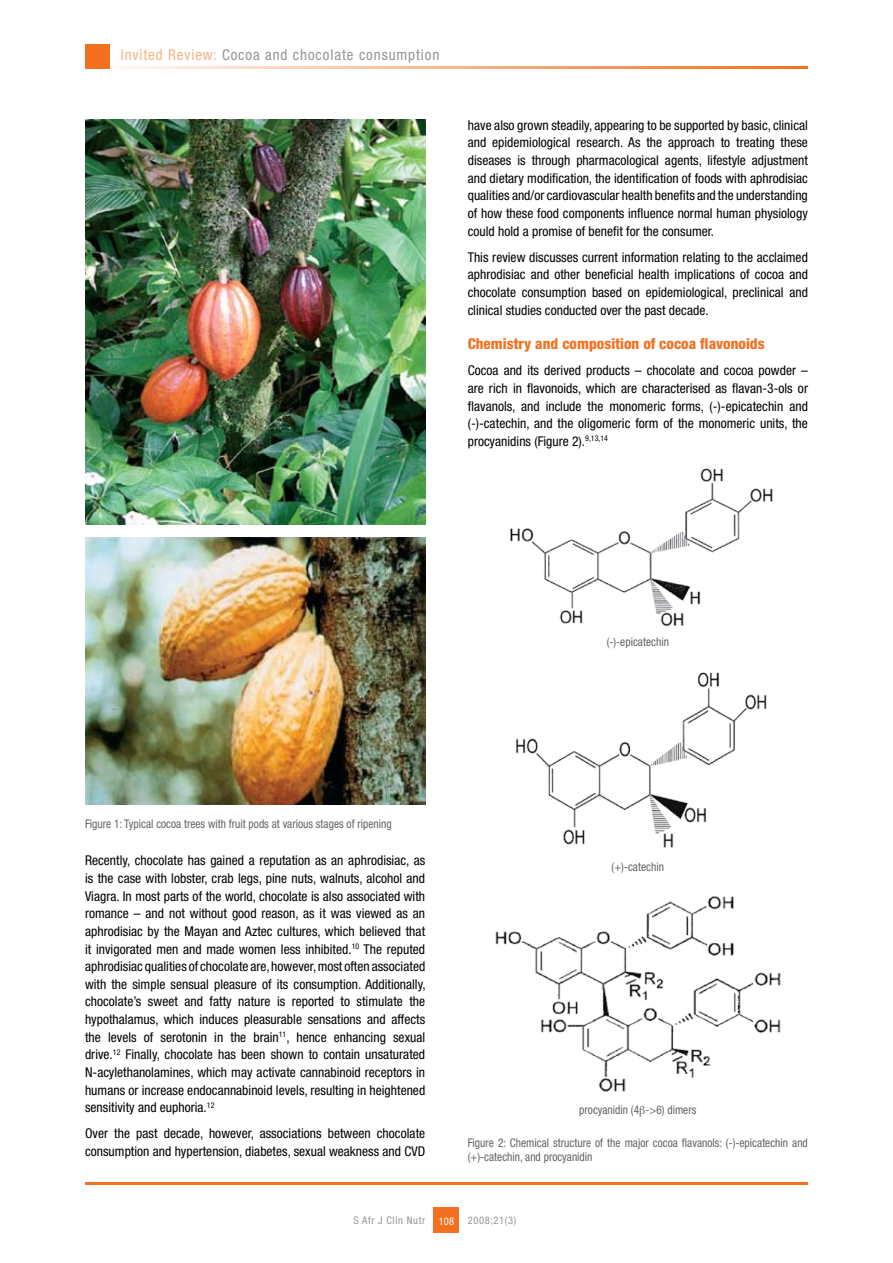
<style>
.page{position:relative;width:893px;height:1263px;background:#fff}
.page>*{position:absolute;margin:0;border:0;box-sizing:border-box;transform-origin:0 0}
.t1{font:condensed 15px "Helvetica Neue";letter-spacing:.06em;color:#939598}
.t2{font:800 condensed 15px "Helvetica Neue";color:#f37021}
.t3{font:condensed 13.5px/17.7px "Helvetica Neue";color:#000;text-align:justify}
.t4{font:condensed 12px/13.5px "Helvetica Neue";color:#636467;scale:.95 1}
.t5{font:condensed 10.5px "Helvetica Neue";letter-spacing:.06em;color:#939598}
.t6{font:condensed 10.5px "Helvetica Neue";color:#fff}
.s1{color:#fab383}
</style>
<div class="page">
<div style="left:434px;top:1208px;width:25px;height:25px;background:#f37021"></div>
<hr style="left:85px;top:1182px;width:723px;height:2px;background:#f37021">
<hr style="left:85px;top:66px;width:723px;height:2px;background:#f37021">
<div style="left:85px;top:44px;width:24px;height:24px;background:#f37021"></div>
<img style="left:85px;top:119px;width:340px;height:405px">
<img style="left:85px;top:537px;width:340px;height:267px">
<img style="left:510px;top:468px;width:263px;height:158px">
<img style="left:515px;top:672px;width:252px;height:176px">
<img style="left:495px;top:896px;width:286px;height:196px">
<p class="t1" style="left:121px;top:46px;width:320px"><span class="s1">Invited Review:</span> Cocoa and chocolate consumption</p>
<p class="t3" style="left:468px;top:116px;width:342px">have also grown steadily, appearing to be supported by basic, clinical and epidemiological research. As the approach to treating these diseases is through pharmacological agents, lifestyle adjustment and dietary modification, the identification of foods with aphrodisiac qualities and/or cardiovascular health benefits and the understanding of how these food components influence normal human physiology could hold a promise of benefit for the consumer.</p>
<p class="t3" style="left:468px;top:248px;width:342px">This review discusses current information relating to the acclaimed aphrodisiac and other beneficial health implications of cocoa and chocolate consumption based on epidemiological, preclinical and clinical studies conducted over the past decade.</p>
<p class="t2" style="left:468px;top:334px;width:298px">Chemistry and composition of cocoa flavonoids</p>
<p class="t3" style="left:468px;top:361px;width:342px">Cocoa and its derived products – chocolate and cocoa powder – are rich in flavonoids, which are characterised as flavan-3-ols or flavanols, and include the monomeric forms, (-)-epicatechin and (-)-catechin, and the oligomeric form of the monomeric units, the procyanidins (Figure 2).<sup>9,13,14</sup></p>
<p class="t4" style="left:607px;top:635px;width:67px">(-)-epicatechin</p>
<p class="t4" style="left:85px;top:816px;width:324px">Figure 1: Typical cocoa trees with fruit pods at various stages of ripening</p>
<p class="t3" style="left:85px;top:852px;width:342px">Recently, chocolate has gained a reputation as an aphrodisiac, as is the case with lobster, crab legs, pine nuts, walnuts, alcohol and Viagra. In most parts of the world, chocolate is also associated with romance – and not without good reason, as it was viewed as an aphrodisiac by the Mayan and Aztec cultures, which believed that it invigorated men and made women less inhibited.<sup>10</sup> The reputed aphrodisiac qualities of chocolate are, however, most often associated with the simple sensual pleasure of its consumption. Additionally, chocolate’s sweet and fatty nature is reported to stimulate the hypothalamus, which induces pleasurable sensations and affects the levels of serotonin in the brain<sup>11</sup>, hence enhancing sexual drive.<sup>12</sup> Finally, chocolate has been shown to contain unsaturated N-acylethanolamines, which may activate cannabinoid receptors in humans or increase endocannabinoid levels, resulting in heightened sensitivity and euphoria.<sup>12</sup></p>
<p class="t3" style="left:85px;top:1124px;width:342px">Over the past decade, however, associations between chocolate consumption and hypertension, diabetes, sexual weakness and CVD</p>
<p class="t4" style="left:612px;top:859px;width:57px">(+)-catechin</p>
<p class="t4" style="left:579px;top:1103px;width:125px">procyanidin (4 -&gt;6) dimers</p>
<p class="t4" style="left:468px;top:1136px;width:360px">Figure 2: Chemical structure of the major cocoa flavanols: (-)-epicatechin and (+)-catechin, and procyanidin</p>
<p class="t5" style="left:353px;top:1215px;width:73px">S Afr J Clin Nutr</p>
<p class="t5" style="left:468px;top:1215px;width:50px">2008;21(3)</p>
<p class="t6" style="left:439px;top:1215px;width:17px">108</p>
</div>
